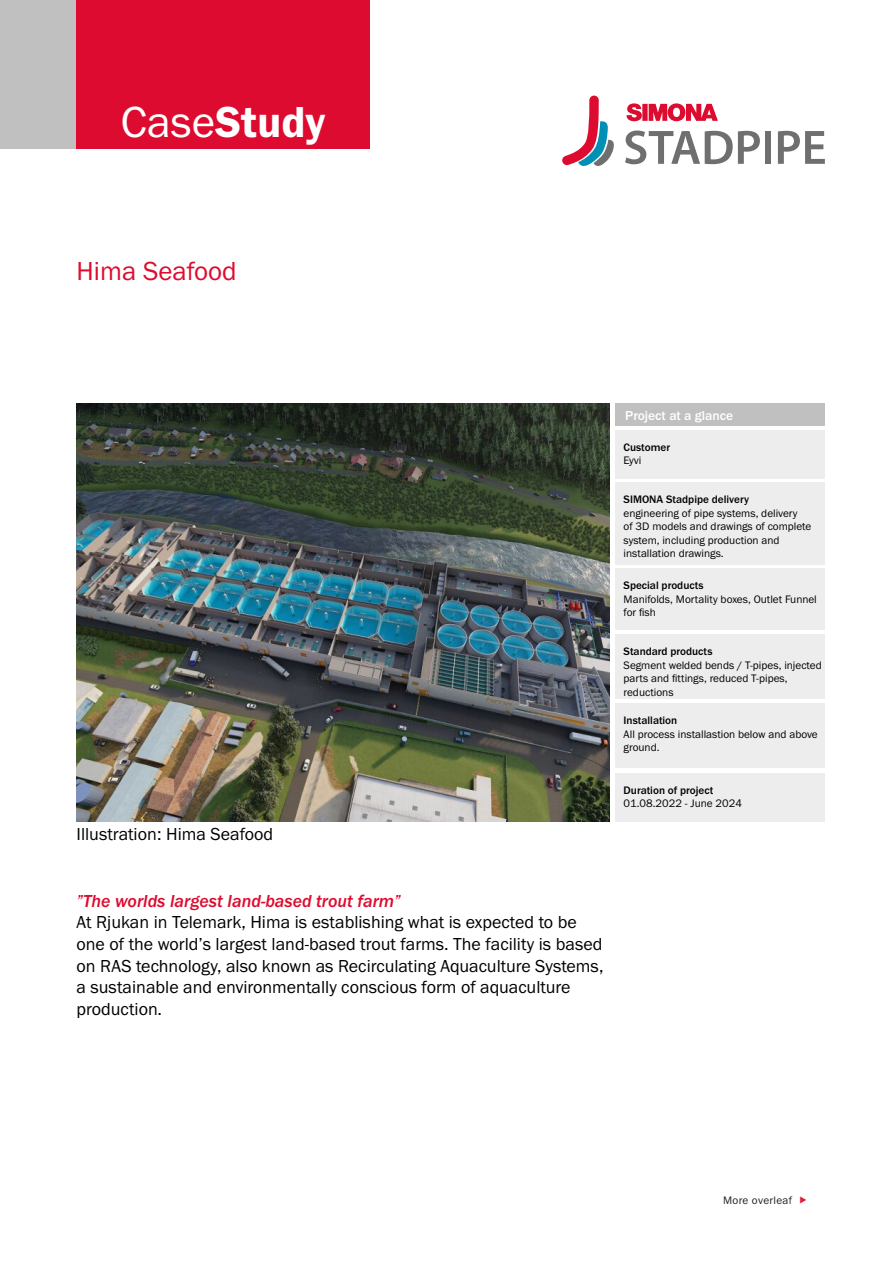
<style>
.page{position:relative;width:893px;height:1263px;background:#fff}
.page>*{position:absolute;margin:0;border:0;box-sizing:border-box;transform-origin:0 0}
.t1{font:45px "Franklin Gothic URW Dem";color:#fff}
.t2{font:27px "Franklin Gothic URW Boo";color:#dd0b2f}
.t3{font:18px/21.6px "Franklin Gothic URW Boo";color:#000}
.t4{font:18px "Franklin Gothic URW Med Ita";color:#dd0b2f}
.t5{font:500 13.5px "Franklin Gothic URW";color:#fff}
.t6{font:11.25px/13.5px "Franklin Gothic URW Boo";color:#000}
.t7{font:500 11.25px "Franklin Gothic URW";color:#000}
.t8{font:11.25px "Franklin Gothic URW Boo";letter-spacing:.025em;color:#231f20}
.s1{font-family:"Franklin Gothic URW Boo"}
</style>
<div class="page">
<svg style="left:626px;top:103px;width:92px;height:18px"></svg>
<svg style="left:625px;top:131px;width:135px;height:33px"></svg>
<div style="left:765px;top:131px;width:6px;height:33px;background:#706f6f"></div>
<svg style="left:778px;top:131px;width:47px;height:33px"></svg>
<svg style="left:562px;top:96px;width:52px;height:70px"></svg>
<div style="left:615px;top:404px;width:210px;height:22px;background:#c1c0c0"></div>
<div style="left:615px;top:430px;width:210px;height:49px;background:#ededed"></div>
<div style="left:77px;top:0;width:293px;height:149px;background:#dd0b2f"></div>
<div style="left:0;top:0;width:75px;height:149px;background:#c1c0c0"></div>
<div style="left:615px;top:482px;width:210px;height:83px;background:#ededed"></div>
<div style="left:615px;top:568px;width:210px;height:62px;background:#ededed"></div>
<div style="left:615px;top:634px;width:210px;height:64px;background:#ededed"></div>
<div style="left:615px;top:703px;width:210px;height:64px;background:#ededed"></div>
<div style="left:615px;top:773px;width:210px;height:48px;background:#ededed"></div>
<img style="left:77px;top:403px;width:532px;height:418px">
<h1 class="t1" style="left:121px;top:94px;width:206px"><span class="s1">Case</span>Study</h1>
<h2 class="t2" style="left:77px;top:254px;width:162px">Hima Seafood</h2>
<h3 class="t3" style="left:77px;top:823px;width:198px">Illustration: Hima Seafood</h3>
<p class="t5" style="left:625px;top:407px;width:109px">Project at a glance</p>
<p class="t7" style="left:624px;top:440px;width:48px">Customer</p>
<p class="t6" style="left:624px;top:454px;width:19px">Eyvi</p>
<p class="t7" style="left:624px;top:493px;width:127px">SIMONA Stadpipe delivery</p>
<p class="t6" style="left:624px;top:506px;width:189px">engineering of pipe systems, delivery<br>of 3D models and drawings of complete system, including production and installation drawings.</p>
<p class="t7" style="left:624px;top:578px;width:81px">Special products</p>
<p class="t6" style="left:624px;top:592px;width:195px">Manifolds, Mortality boxes, Outlet Funnel for fish</p>
<p class="t7" style="left:624px;top:644px;width:90px">Standard products</p>
<p class="t6" style="left:624px;top:658px;width:200px">Segment welded bends / T-pipes, injected parts and fittings, reduced T-pipes, reductions</p>
<p class="t7" style="left:624px;top:714px;width:55px">Installation</p>
<p class="t6" style="left:624px;top:727px;width:196px">All process installastion below and above ground.</p>
<p class="t7" style="left:624px;top:783px;width:91px">Duration of project</p>
<p class="t6" style="left:624px;top:796px;width:120px">01.08.2022 - June 2024</p>
<h3 class="t4" style="left:77px;top:890px;width:326px">”The worlds largest land-based trout farm”</h3>
<p class="t3" style="left:77px;top:911px;width:528px">At Rjukan in Telemark, Hima is establishing what is expected to be one of the world’s largest land-based trout farms. The facility is based on RAS technology, also known as Recirculating Aquaculture Systems, a sustainable and environmentally conscious form of aquaculture production.</p>
<p class="t8" style="left:723px;top:1193px;width:70px">More overleaf</p>
</div>
